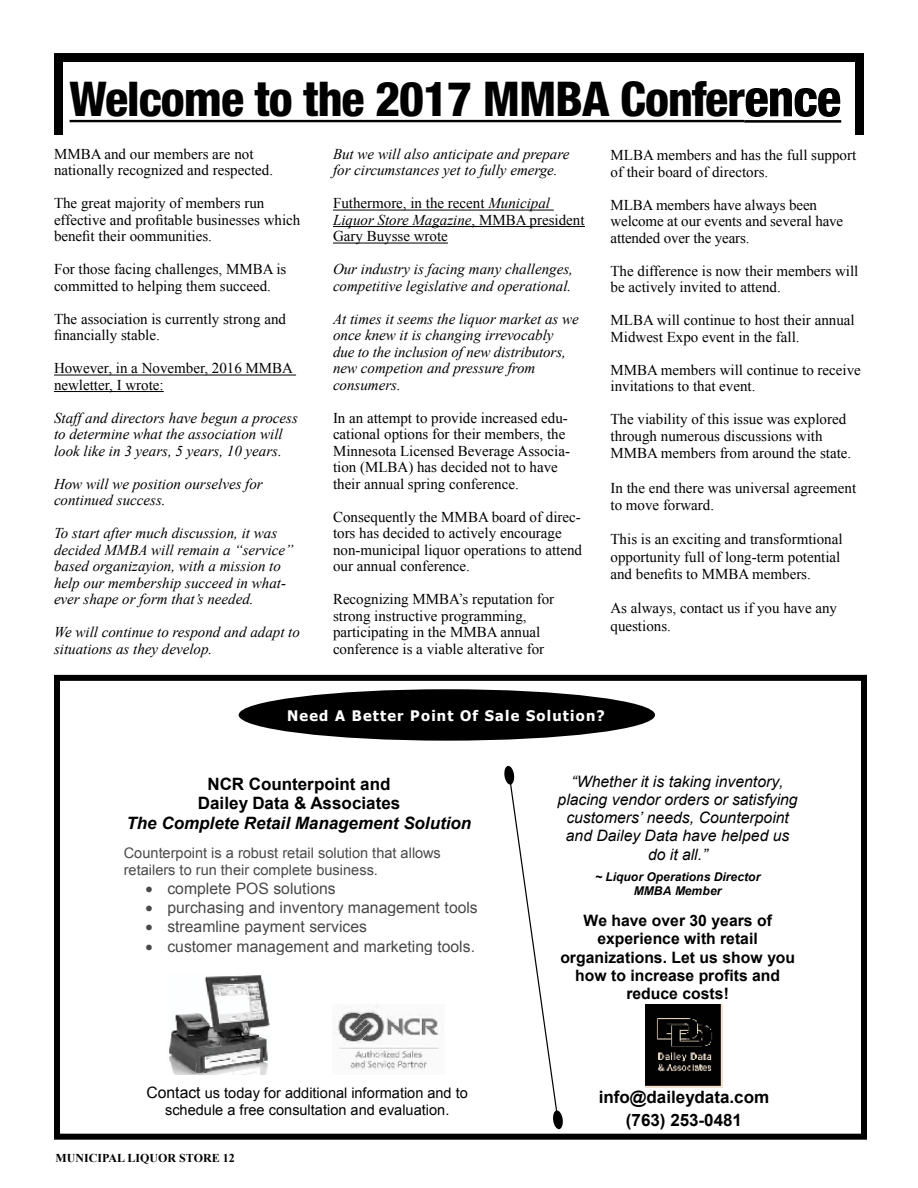
<style>
.page{position:relative;width:918px;height:1188px;background:#fff}
.page>*{position:absolute;margin:0;border:0;box-sizing:border-box;transform-origin:0 0}
.t1{font:800 condensed 48px "Helvetica Neue";letter-spacing:-.02em;color:#000}
.t2{font:700 16.95px/22.8px "Arial";color:#000;text-align:center}
.t3{font:italic 700 16.95px "Arial";color:#000}
.t4{font:italic 15.75px/18.1px "Arial";color:#000;text-align:center}
.t5{font:15.75px/19.2px "Arial";color:#49494b}
.t6{font:700 15.75px/18.1px "Arial";color:#000;text-align:center}
.t7{font:15px/16.5px "Times New Roman";color:#000}
.t8{font:italic 15px/16.5px "Times New Roman";color:#000}
.t9{font:14.55px/16.8px "Arial";letter-spacing:.005em;color:#000;text-align:center}
.t10{font:14.55px/16.8px "Arial";color:#49494b}
.t11{font:700 14.55px "Tahoma";letter-spacing:.085em;color:#fff}
.t12{font:italic 700 12px/14px "Arial";letter-spacing:.005em;color:#000;text-align:center}
.t13{font:700 12px "Times New Roman";color:#000}
.s1{font-size:51px}
.s2{font-style:italic}
.s3{font-size:15.75px}
</style>
<div class="page">
<div style="left:54px;top:53px;width:810px;height:110px;border:9px solid #000"></div>
<hr style="left:70px;top:120px;width:674px;height:2px;background:#000">
<hr style="left:744px;top:120px;width:97px;height:3px;background:#000">
<div style="left:46px;top:135px;width:832px;height:54px;background:#fff"></div>
<img style="left:169px;top:975px;width:101px;height:99px">
<img style="left:334px;top:1004px;width:105px;height:66px">
<svg style="left:504px;top:766px;width:219px;height:364px"></svg>
<div style="left:239px;top:689px;width:416px;height:52px;background:#000;border-radius:50%"></div>
<div style="left:54px;top:675px;width:813px;height:465px;border:6px solid #000"></div>
<hr style="left:54px;top:375px;width:242px;height:1px;background:#000">
<hr style="left:54px;top:391px;width:110px;height:1px;background:#000">
<hr style="left:333px;top:210px;width:221px;height:1px;background:#000">
<hr style="left:333px;top:226px;width:252px;height:1px;background:#000">
<hr style="left:333px;top:243px;width:115px;height:1px;background:#000">
<h1 class="t1" style="left:70px;top:69px;width:773px">Welcome to the 2017 MMBA Confer<span class="s1">ence</span></h1>
<p class="t7" style="left:610px;top:147px;width:247px">MLBA members and has the full support of their board of directors.</p>
<p class="t7" style="left:610px;top:196px;width:234px">MLBA members have always been welcome at our events and several have attended over the years.</p>
<p class="t7" style="left:610px;top:262px;width:249px">The difference is now their members will be actively invited to attend.</p>
<p class="t7" style="left:610px;top:312px;width:246px">MLBA will continue to host their annual<br>Midwest Expo event in the fall.</p>
<p class="t7" style="left:610px;top:361px;width:252px">MMBA members will continue to receive invitations to that event.</p>
<p class="t7" style="left:610px;top:411px;width:242px">The viability of this issue was explored through numerous discussions with<br>MMBA members from around the state.</p>
<p class="t7" style="left:610px;top:479px;width:247px;line-height:17.2px">In the end there was universal agreement to move forward.</p>
<p class="t7" style="left:610px;top:531px;width:234px;line-height:17.2px">This is an exciting and transformtional opportunity full of long-term potential and benefits to MMBA members.</p>
<p class="t7" style="left:610px;top:600px;width:228px;line-height:17.2px">As always, contact us if you have any questions.</p>
<p class="t7" style="left:54px;top:145px;width:221px">MMBA and our members are not nationally recognized and respected.</p>
<p class="t7" style="left:54px;top:195px;width:248px">The great majority of members run effective and profitable businesses which benefit their oommunities.</p>
<p class="t7" style="left:54px;top:261px;width:234px">For those facing challenges, MMBA is committed to helping them succeed.</p>
<p class="t7" style="left:54px;top:310px;width:234px">The association is currently strong and financially stable.</p>
<p class="t7" style="left:54px;top:360px;width:241px">However, in a November, 2016 MMBA newletter, I wrote:</p>
<p class="t8" style="left:54px;top:409px;width:245px">Staff and directors have begun a process to determine what the association will look like in 3 years, 5 years, 10 years.</p>
<p class="t8" style="left:54px;top:475px;width:210px">How will we position ourselves for continued success.</p>
<p class="t8" style="left:54px;top:525px;width:241px">To start after much discussion, it was decided MMBA will remain a “service” based organizayion, with a mission to help our membership succeed in what&shy;ever shape or form that’s needed.</p>
<p class="t8" style="left:54px;top:624px;width:247px">We will continue to respond and adapt to situations as they develop.</p>
<p class="t8" style="left:333px;top:145px;width:238px">But we will also anticipate and prepare for circumstances yet to fully emerge.</p>
<p class="t7" style="left:333px;top:195px;width:253px">Futhermore, in the recent <span class="s2">Municipal<br>Liquor Store Magazine</span>, MMBA president<br>Gary Buysse wrote</p>
<p class="t8" style="left:333px;top:261px;width:241px">Our industry is facing many challenges, competitive legislative and operational.</p>
<p class="t8" style="left:333px;top:310px;width:247px">At times it seems the liquor market as we once knew it is changing irrevocably<br>due to the inclusion of new distributors, new competion and pressure from consumers.</p>
<p class="t7" style="left:333px;top:409px;width:238px">In an attempt to provide increased edu&shy;cational options for their members, the Minnesota Licensed Beverage Associa&shy;tion (MLBA) has decided not to have their annual spring conference.</p>
<p class="t7" style="left:333px;top:508px;width:251px">Consequently the MMBA board of direc&shy;tors has decided to actively encourage non-municipal liquor operations to attend our annual conference.</p>
<p class="t7" style="left:333px;top:591px;width:223px">Recognizing MMBA’s reputation for strong instructive programming, participating in the MMBA annual conference is a viable alterative for</p>
<p class="t11" style="left:287px;top:707px;width:319px">Need A Better Point Of Sale Solution?</p>
<p class="t2" style="left:198px;top:775px;width:204px;line-height:19.5px">NCR Counterpoint and<br>Dailey Data &amp; Associates</p>
<p class="t3" style="left:127px;top:812px;width:346px">The Complete Retail Management Solution</p>
<p class="t10" style="left:124px;top:845px;width:319px">Counterpoint is a robust retail solution that allows retailers to run their complete business.</p>
<p class="t5" style="left:167px;top:879px;width:312px">complete POS solutions<br>purchasing and inventory management tools streamline payment services<br>customer management and marketing tools.</p>
<p class="t9" style="left:146px;top:1085px;width:323px"><span class="s3">Contact</span> us today for additional information and to schedule a free consultation and evaluation.</p>
<p class="t13" style="left:56px;top:1151px;width:181px">MUNICIPAL LIQUOR STORE 12</p>
<p class="t4" style="left:558px;top:773px;width:242px">“Whether it is taking inventory, placing vendor orders or satisfying customers’ needs, Counterpoint and Dailey Data have helped us do it all.”</p>
<p class="t12" style="left:595px;top:870px;width:167px">~ Liquor Operations Director<br>MMBA Member</p>
<p class="t6" style="left:560px;top:912px;width:236px">We have over 30 years of experience with retail organizations. Let us show you how to increase profits and reduce costs!</p>
<p class="t2" style="left:599px;top:1086px;width:172px">info@daileydata.com (763) 253-0481</p>
</div>
